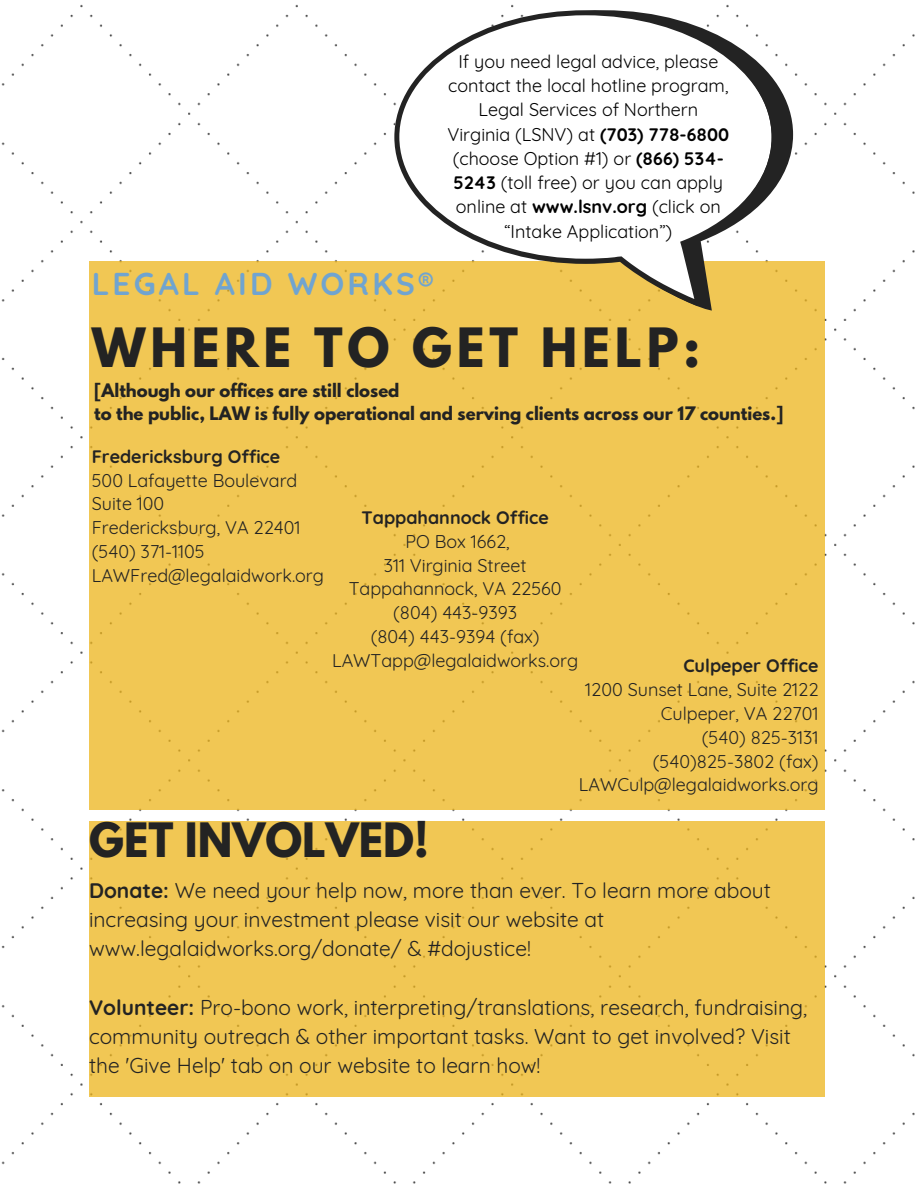
<style>
.page{position:relative;width:918px;height:1188px;background:#fff}
.page>*{position:absolute;margin:0;border:0;box-sizing:border-box;transform-origin:0 0}
.t1{font:700 48px "League Spartan";letter-spacing:.1em;color:#232323}
.t2{font:700 42px "League Spartan";color:#232323}
.t3{font:700 31.5px "Quicksand";letter-spacing:.1em;color:#70a4d0}
.t4{font:21px/29.2px "Quicksand";color:#232323}
.t5{font:18px "Quicksand";color:#232323}
.t6{font:18px/24.3px "Quicksand";color:#000;text-align:center}
.t7{font:700 18px "Quicksand";color:#232323}
.t8{font:700 16.5px "League Spartan";color:#232323}
.s1{font-weight:700}
</style>
<div class="page">
<div style="left:89px;top:261px;width:736px;height:549px;background:#f1c754"></div>
<div style="left:89px;top:821px;width:736px;height:276px;background:#f1c754"></div>
<svg style="left:423px;top:54px;width:370px;height:257px"></svg>
<svg style="left:394px;top:10px;width:383px;height:296px"></svg>
<p class="t3" style="left:92px;top:264px;width:343px">LEGAL AID WORKS®</p>
<p class="t6" style="left:447px;top:49px;width:283px">If you need legal advice, please contact the local hotline program,<br>Legal Services of Northern<br>Virginia (LSNV) at <span class="s1">(703) 778-6800 </span>(choose Option #1) or <span class="s1">(866) 534-<br>5243</span> (toll free) or you can apply online at <span class="s1">www.lsnv.org</span> (click on “Intake Application”)</p>
<p class="t1" style="left:92px;top:324px;width:610px">WHERE TO GET HELP:</p>
<p class="t8" style="left:94px;top:383px;width:307px">[Although our offices are still closed</p>
<p class="t8" style="left:94px;top:405px;width:691px">to the public, LAW is fully operational and serving clients across our 17 counties.]</p>
<p class="t7" style="left:92px;top:445px;width:190px">Fredericksburg Office</p>
<p class="t5" style="left:92px;top:469px;width:207px">500 Lafayette Boulevard</p>
<p class="t5" style="left:92px;top:492px;width:74px">Suite 100</p>
<p class="t5" style="left:92px;top:516px;width:210px">Fredericksburg, VA 22401</p>
<p class="t5" style="left:92px;top:540px;width:115px">(540) 371-1105</p>
<p class="t5" style="left:92px;top:564px;width:234px">LAWFred@legalaidwork.org</p>
<p class="t7" style="left:362px;top:506px;width:189px">Tappahannock Office</p>
<p class="t5" style="left:405px;top:530px;width:106px">PO Box 1662,</p>
<p class="t5" style="left:384px;top:554px;width:144px">311 Virginia Street</p>
<p class="t5" style="left:349px;top:577px;width:214px">Tappahannock, VA 22560</p>
<p class="t5" style="left:393px;top:601px;width:126px">(804) 443-9393</p>
<p class="t5" style="left:371px;top:625px;width:170px">(804) 443-9394 (fax)</p>
<p class="t5" style="left:332px;top:649px;width:248px">LAWTapp@legalaidworks.org</p>
<p class="t7" style="left:683px;top:654px;width:137px">Culpeper Office</p>
<p class="t5" style="left:585px;top:678px;width:235px">1200 Sunset Lane, Suite 2122</p>
<p class="t5" style="left:661px;top:702px;width:159px">Culpeper, VA 22701</p>
<p class="t5" style="left:702px;top:726px;width:118px">(540) 825-3131</p>
<p class="t5" style="left:653px;top:750px;width:167px">(540)825-3802 (fax)</p>
<p class="t5" style="left:579px;top:773px;width:241px">LAWCulp@legalaidworks.org</p>
<p class="t2" style="left:89px;top:819px;width:341px">GET INVOLVED!</p>
<p class="t4" style="left:89px;top:875px;width:683px"><span class="s1">Donate:</span> We need your help now, more than ever. To learn more about increasing your investment please visit our website at www.legalaidworks.org/donate/ &amp; #dojustice!</p>
<p class="t4" style="left:89px;top:992px;width:720px"><span class="s1">Volunteer:</span> Pro-bono work, interpreting/translations, research, fundraising, community outreach &amp; other important tasks. Want to get involved? Visit the 'Give Help' tab on our website to learn how!</p>
</div>
